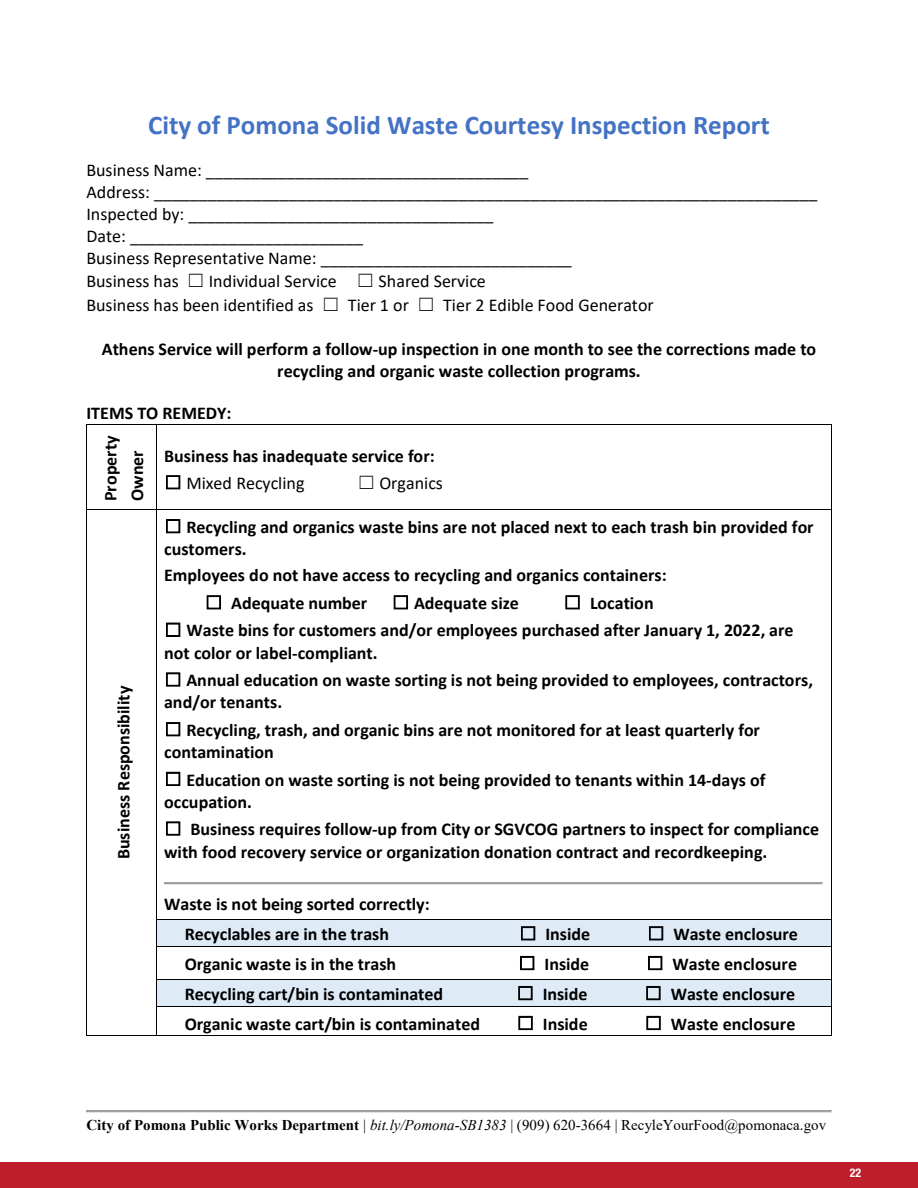
<style>
.page{position:relative;width:918px;height:1188px;background:#fff}
.page>*{position:absolute;margin:0;border:0;box-sizing:border-box;transform-origin:0 0}
.t1{font:700 27px "Calibri";color:#4472c4}
.t2{font:700 18px/27.3px "Calibri";color:#000}
.t3{font:18px/22.4px "Calibri";color:#000}
.t4{font:15px "Times New Roman";letter-spacing:.005em;color:#000}
.t5{font:700 condensed 12px "Helvetica Neue LT Std";color:#fff}
.s1{font-family:"MS Gothic"}
.s2{font-family:"MS Gothic";font-weight:400}
.s3{font-weight:400}
.s4{font-weight:700}
.s5{font-style:italic}
</style>
<div class="page">
<div style="left:0;top:1162px;width:918px;height:26px;background:#be1d2c"></div>
<hr style="left:86px;top:1111px;width:746px;height:2px;background:#a0a0a0">
<hr style="left:87px;top:1113px;width:744px;height:1px;background:#e3e3e3">
<hr style="left:87px;top:424px;width:69px;height:1px;background:#000">
<hr style="left:156px;top:424px;width:675px;height:1px;background:#000">
<hr style="left:86px;top:425px;width:1px;height:85px;background:#000">
<hr style="left:156px;top:425px;width:1px;height:85px;background:#000">
<hr style="left:831px;top:425px;width:1px;height:85px;background:#000">
<hr style="left:164px;top:883px;width:659px;height:2px;background:#a0a0a0">
<hr style="left:165px;top:885px;width:658px;height:1px;background:#e3e3e3">
<div style="left:156px;top:920px;width:675px;height:27px;background:#deeaf6"></div>
<hr style="left:156px;top:919px;width:675px;height:1px;background:#000">
<hr style="left:156px;top:947px;width:675px;height:1px;background:#000">
<div style="left:156px;top:980px;width:675px;height:26px;background:#deeaf6"></div>
<hr style="left:156px;top:979px;width:675px;height:1px;background:#000">
<hr style="left:156px;top:1006px;width:675px;height:1px;background:#000">
<hr style="left:87px;top:510px;width:69px;height:1px;background:#000">
<hr style="left:156px;top:510px;width:675px;height:1px;background:#000">
<hr style="left:86px;top:510px;width:1px;height:525px;background:#000">
<hr style="left:87px;top:1035px;width:69px;height:1px;background:#000">
<hr style="left:156px;top:510px;width:1px;height:525px;background:#000">
<hr style="left:156px;top:1035px;width:675px;height:1px;background:#000">
<hr style="left:831px;top:510px;width:1px;height:525px;background:#000">
<p class="t1" style="left:148px;top:106px;width:623px">City of Pomona Solid Waste Courtesy Inspection Report</p>
<p class="t3" style="left:86px;top:159px;width:732px">Business Name: ____________________________________<br>Address: __________________________________________________________________________ Inspected by: __________________________________<br>Date: __________________________<br>Business Representative Name: ____________________________<br>Business has <span class="s1">☐</span> Individual Service <span class="s1">☐</span> Shared Service<br>Business has been identified as <span class="s1">☐</span> Tier 1 or <span class="s1">☐</span> Tier 2 Edible Food Generator</p>
<p class="t2" style="left:102px;top:338px;width:716px;line-height:21.9px;text-align:center">Athens Service will perform a follow-up inspection in one month to see the corrections made to recycling and organic waste collection programs.</p>
<p class="t2" style="left:86px;top:399px;width:147px">ITEMS TO REMEDY:</p>
<p class="t2" style="left:97px;top:501px;width:67px;line-height:26.8px;rotate:-90deg">Property<br>Owner</p>
<p class="t2" style="left:164px;top:442px;width:272px">Business has inadequate service for: <span class="s2">☐</span> <span class="s3">Mixed Recycling</span></p>
<p class="t3" style="left:357px;top:471px;width:87px"><span class="s1">☐</span> Organics</p>
<p class="t2" style="left:110px;top:859px;width:175px;rotate:-90deg">Business Responsibility</p>
<p class="t2" style="left:164px;top:515px;width:651px;line-height:22.4px"><span class="s2">☐</span> Recycling and organics waste bins are not placed next to each trash bin provided for customers.</p>
<p class="t2" style="left:205px;top:561px;width:463px;text-indent:-41px">Employees do not have access to recycling and organics containers: <span class="s2">☐</span> Adequate number</p>
<p class="t2" style="left:164px;top:589px;width:631px;text-indent:399px"><span class="s2">☐</span> Location<br><span class="s2">☐</span> Waste bins for customers and/or employees purchased after January 1, 2022, are</p>
<p class="t2" style="left:164px;top:639px;width:650px">not color or label-compliant.<br><span class="s2">☐</span> Annual education on waste sorting is not being provided to employees, contractors,</p>
<p class="t2" style="left:164px;top:689px;width:597px">and/or tenants.<br><span class="s2">☐</span> Recycling, trash, and organic bins are not monitored for at least quarterly for</p>
<p class="t2" style="left:164px;top:738px;width:603px">contamination<br><span class="s2">☐</span> Education on waste sorting is not being provided to tenants within 14-days of</p>
<p class="t2" style="left:164px;top:788px;width:657px">occupation.<br><span class="s2">☐</span> Business requires follow-up from City or SGVCOG partners to inspect for compliance</p>
<p class="t2" style="left:164px;top:838px;width:605px">with food recovery service or organization donation contract and recordkeeping.</p>
<p class="t2" style="left:185px;top:889px;width:247px;line-height:29.8px;text-indent:-21px">Waste is not being sorted correctly:<br>Recyclables are in the trash</p>
<p class="t2" style="left:392px;top:589px;width:129px"><span class="s2">☐</span> Adequate size</p>
<p class="t2" style="left:519px;top:920px;width:73px"><span class="s2">☐</span> Inside</p>
<p class="t2" style="left:647px;top:920px;width:152px"><span class="s2">☐</span> Waste enclosure</p>
<p class="t2" style="left:185px;top:950px;width:213px">Organic waste is in the trash</p>
<p class="t2" style="left:518px;top:950px;width:73px"><span class="s2">☐</span> Inside</p>
<p class="t2" style="left:646px;top:950px;width:152px"><span class="s2">☐</span> Waste enclosure</p>
<p class="t2" style="left:185px;top:980px;width:260px">Recycling cart/bin is contaminated</p>
<p class="t2" style="left:516px;top:980px;width:73px"><span class="s2">☐</span> Inside</p>
<p class="t2" style="left:644px;top:980px;width:152px"><span class="s2">☐</span> Waste enclosure</p>
<p class="t2" style="left:185px;top:1010px;width:297px">Organic waste cart/bin is contaminated</p>
<p class="t2" style="left:517px;top:1010px;width:73px"><span class="s2">☐</span> Inside</p>
<p class="t2" style="left:645px;top:1010px;width:152px"><span class="s2">☐</span> Waste enclosure</p>
<p class="t4" style="left:86px;top:1115px;width:741px"><span class="s4">City of Pomona Public Works Department</span> | <span class="s5">bit.ly/Pomona-SB1383</span> | (909) 620-3664 | RecyleYourFood@pomonaca.gov</p>
<p class="t5" style="left:850px;top:1165px;width:13px">22</p>
</div>
